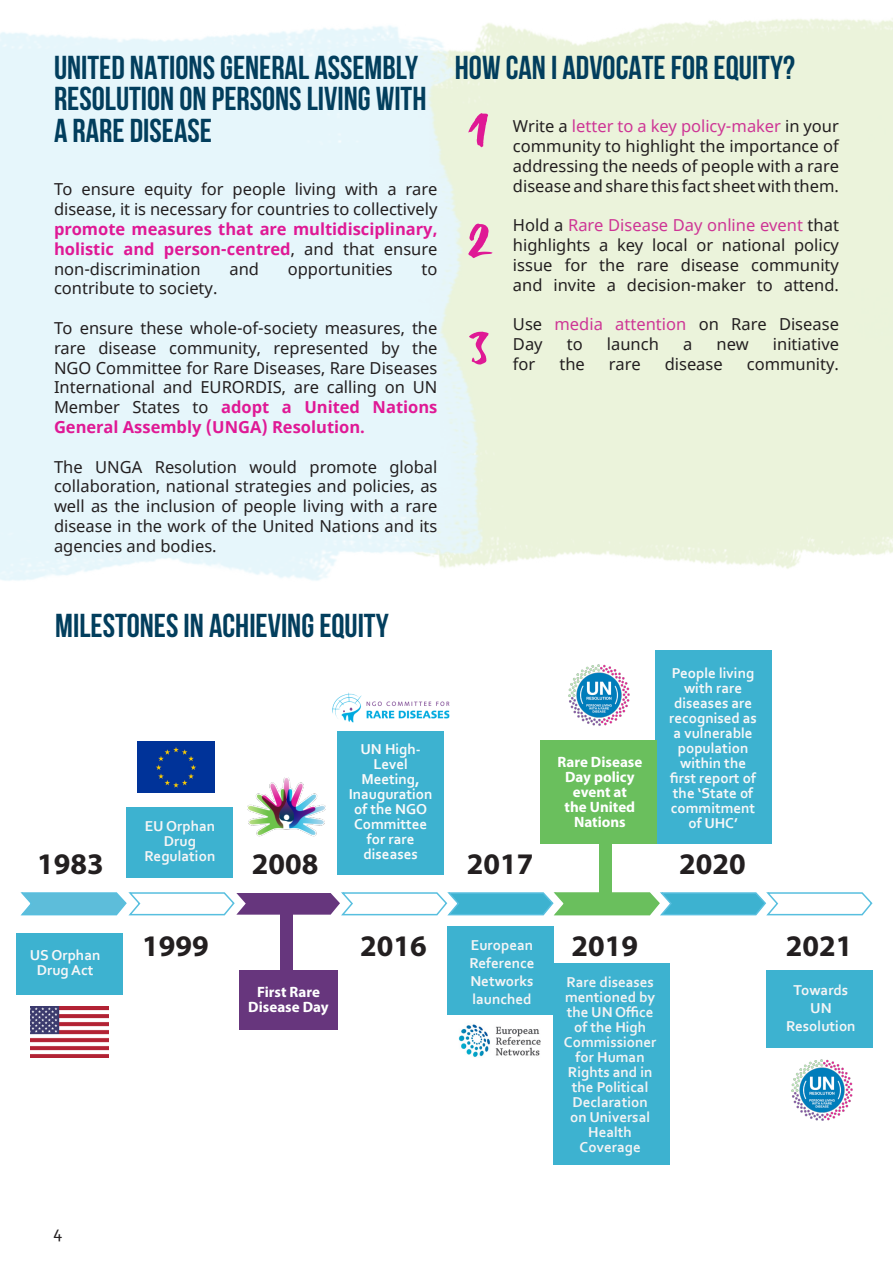
<style>
.page{position:relative;width:893px;height:1263px;background:#fff}
.page>*{position:absolute;margin:0;border:0;box-sizing:border-box;transform-origin:0 0}
.t1{font:52.5px "Six Hands Brush";color:#df1995}
.t2{font:700 33px/31.5px "Bebas Neue";color:#023e5d}
.t3{font:700 30px "Myriad Pro";color:#231f20}
.t4{font:18px "Corbel";color:#231f20}
.t5{font:16.5px/19.8px "Noto Sans";color:#231f20;text-align:justify}
.t6{font:700 15px/15px "Corbel";color:#f7f7f8;text-align:center}
.t7{font:700 15px/15px "Corbel";color:#f2f3f4;text-align:center}
.t8{font:700 15px/18px "Corbel";color:#f5f5f6;text-align:center}
.t9{font:700 15px/15px "Corbel";color:#fafafa;text-align:center}
.t10{font:700 15px/15px "Myriad Pro";color:#fff;text-align:center}
.s1{font-weight:700;color:#df1995}
.s2{color:#ce3595}
</style>
<div class="page">
<div style="left:16px;top:933px;width:106px;height:62px;background:#3db2d0"></div>
<div style="left:127px;top:807px;width:106px;height:71px;background:#3db2d0"></div>
<div style="left:337px;top:731px;width:107px;height:144px;background:#3db2d0"></div>
<div style="left:447px;top:926px;width:107px;height:89px;background:#3db2d0"></div>
<div style="left:656px;top:650px;width:116px;height:194px;background:#3db2d0"></div>
<div style="left:554px;top:963px;width:116px;height:202px;background:#3db2d0"></div>
<div style="left:541px;top:740px;width:116px;height:104px;background:#6abf5d"></div>
<div style="left:599px;top:787px;width:13px;height:115px;background:#6abf5d"></div>
<div style="left:280px;top:902px;width:13px;height:104px;background:#66367d"></div>
<svg style="left:20px;top:892px;width:853px;height:24px"></svg>
<img style="left:30px;top:1007px;width:78px;height:51px">
<div style="left:137px;top:742px;width:78px;height:51px;background:#039"></div>
<img style="left:248px;top:778px;width:78px;height:58px">
<img style="left:332px;top:692px;width:117px;height:30px">
<img style="left:458px;top:1024px;width:83px;height:33px">
<img style="left:792px;top:1059px;width:61px;height:61px">
<div style="left:239px;top:970px;width:98px;height:60px;background:#67367d"></div>
<div style="left:766px;top:971px;width:106px;height:77px;background:#3db2d0"></div>
<img style="left:569px;top:665px;width:61px;height:61px">
<p class="t2" style="left:54px;top:51px;width:374px">UNITED NATIONS GENERAL ASSEMBLY<br>RESOLUTION ON PERSONS LIVING WITH<br>A RARE DISEASE</p>
<p class="t5" style="left:54px;top:180px;width:385px">To ensure equity for people living with a rare disease, it is necessary for countries to collectively <span class="s1">promote measures that are multidisciplinary, holistic and person-centred</span>, and that ensure non-discrimination</p>
<p class="t5" style="left:229px;top:259px;width:31px">and</p>
<p class="t5" style="left:288px;top:259px;width:107px">opportunities</p>
<p class="t5" style="left:422px;top:259px;width:17px">to</p>
<p class="t5" style="left:54px;top:279px;width:165px">contribute to society.</p>
<p class="t5" style="left:54px;top:319px;width:385px">To ensure these whole-of-society measures, the rare disease community, represented by the NGO Committee for Rare Diseases, Rare Diseases International and EURORDIS, are calling on UN Member States to <span class="s1">adopt a United Nations General Assembly (UNGA) Resolution.</span></p>
<p class="t5" style="left:54px;top:457px;width:385px">The UNGA Resolution would promote global collaboration, national strategies and policies, as well as the inclusion of people living with a rare disease in the work of the United Nations and its agencies and bodies.</p>
<p class="t2" style="left:455px;top:51px;width:342px">HOW CAN I ADVOCATE FOR EQUITY?</p>
<p class="t5" style="left:513px;top:117px;width:328px">Write a <span class="s2">letter to a key policy-maker</span> in your community to highlight the importance of addressing the needs of people with a rare disease and share this fact sheet with them.</p>
<p class="t5" style="left:513px;top:216px;width:328px">Hold a <span class="s2">Rare Disease Day online event</span> that highlights a key local or national policy issue for the rare disease community and invite a decision-maker to attend.</p>
<p class="t5" style="left:513px;top:315px;width:327px">Use <span class="s2">media attention</span> on Rare Disease<br>Day</p>
<p class="t1" style="left:467px;top:97px;width:22px">1</p>
<p class="t1" style="left:467px;top:207px;width:27px">2</p>
<p class="t1" style="left:467px;top:314px;width:23px">3</p>
<p class="t5" style="left:567px;top:335px;width:17px">to</p>
<p class="t5" style="left:607px;top:335px;width:54px">launch</p>
<p class="t5" style="left:683px;top:335px;width:11px">a</p>
<p class="t5" style="left:716px;top:335px;width:34px">new</p>
<p class="t5" style="left:773px;top:335px;width:68px">initiative</p>
<p class="t5" style="left:513px;top:355px;width:24px">for</p>
<p class="t5" style="left:559px;top:355px;width:27px">the</p>
<p class="t5" style="left:609px;top:355px;width:33px">rare</p>
<p class="t5" style="left:665px;top:355px;width:60px">disease</p>
<p class="t5" style="left:747px;top:355px;width:94px">community.</p>
<p class="t2" style="left:55px;top:609px;width:335px">MILESTONES IN ACHIEVING EQUITY</p>
<p class="t3" style="left:37px;top:844px;width:68px">1983</p>
<p class="t8" style="left:145px;top:816px;width:72px">EU Orphan</p>
<p class="t8" style="left:145px;top:833px;width:72px;line-height:15px">Drug<br>Regulation</p>
<p class="t3" style="left:252px;top:844px;width:68px">2008</p>
<p class="t9" style="left:349px;top:741px;width:85px">UN High-<br>Level<br>Meeting,<br>Inauguration of the NGO<br>Committee for rare diseases</p>
<p class="t3" style="left:467px;top:844px;width:68px">2017</p>
<p class="t10" style="left:557px;top:754px;width:86px">Rare Disease<br>Day policy event at<br>the United<br>Nations</p>
<p class="t6" style="left:669px;top:665px;width:89px">People living with rare diseases are recognised as a vulnerable population within the first report of the ‘State of commitment of UHC’</p>
<p class="t3" style="left:679px;top:844px;width:68px">2020</p>
<p class="t6" style="left:30px;top:947px;width:72px">US Orphan</p>
<p class="t6" style="left:37px;top:962px;width:58px">Drug Act</p>
<p class="t3" style="left:142px;top:926px;width:68px">1999</p>
<p class="t10" style="left:257px;top:984px;width:64px">First Rare</p>
<p class="t10" style="left:248px;top:999px;width:82px">Disease Day</p>
<p class="t3" style="left:360px;top:926px;width:68px">2016</p>
<p class="t8" style="left:469px;top:935px;width:67px;text-align:justify">European Reference Networks launched</p>
<p class="t3" style="left:572px;top:926px;width:68px">2019</p>
<p class="t7" style="left:564px;top:974px;width:94px">Rare diseases mentioned by the UN Office of the High<br>Commissioner for Human<br>Rights and in the Political<br>Declaration on Universal<br>Health<br>Coverage</p>
<p class="t3" style="left:786px;top:926px;width:68px">2021</p>
<p class="t8" style="left:786px;top:981px;width:71px">Towards<br>UN<br>Resolution</p>
<p class="t4" style="left:53px;top:1221px;width:11px">4</p>
</div>
